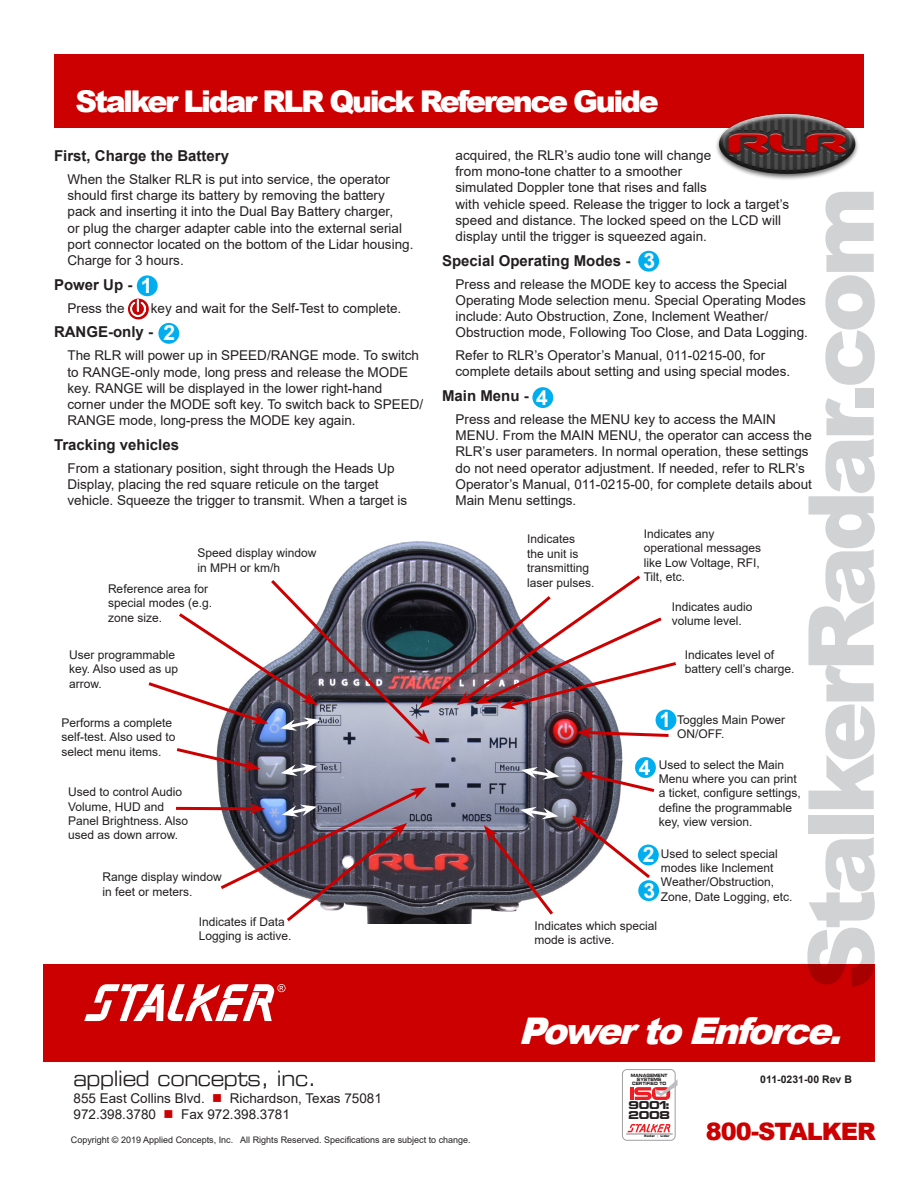
<style>
.page{position:relative;width:918px;height:1188px;background:#fff}
.page>*{position:absolute;margin:0;border:0;box-sizing:border-box;transform-origin:0 0}
.t1{font:900 91.05px "Arial";letter-spacing:-.06em;color:#d1d2d4}
.t2{font:italic 900 36.75px "Arial";color:#fff}
.t3{font:900 30px "Arial";letter-spacing:-.08em;color:#fff}
.t4{font:900 24px "Arial";letter-spacing:-.04em;color:#c00}
.t5{font:21px "Eurostile Extended Two";letter-spacing:-.02em;color:#231f20;scale:.84 1}
.t6{font:700 21px "Arial";color:#fff}
.t7{font:700 15px "Arial";color:#231f20}
.t8{font:13.5px/16.2px "Arial";color:#231f20}
.t9{font:12px/14.4px "Arial";color:#231f20}
.t10{font:700 10.5px "Arial";color:#231f20}
.t11{font:700 9.75px/9.8px "Euro Technic Ext";letter-spacing:-.02em;color:#231f20}
.t12{font:9px "Arial";color:#231f20}
.t13{font:4.35px/4.3px "Eurostile Bold Extended Two";letter-spacing:-.02em;color:#231f20;text-align:center;scale:.78 1}
.t14{font:900 3.3px "Arial";color:#231f20}
.s1{color:#c00}
.s2{font-weight:400;color:#ee1d23}
</style>
<div class="page">
<img style="left:344px;top:541px;width:152px;height:32px">
<div style="left:43px;top:964px;width:832px;height:98px;background:#c00"></div>
<svg style="left:84px;top:984px;width:202px;height:37px"></svg>
<div style="left:622px;top:1069px;width:53px;height:72px;border:1px solid #9d9fa2;border-radius:5px"></div>
<svg style="left:627px;top:1124px;width:43px;height:8px"></svg>
<hr style="left:630px;top:1087px;width:4px;height:13px;background:#ee1d23">
<svg style="left:634px;top:1079px;width:44px;height:21px"></svg>
<hr style="left:626px;top:1134px;width:47px;height:1px;background:#808285">
<div style="left:54px;top:54px;width:810px;height:73px;background:#c00"></div>
<img style="left:714px;top:113px;width:145px;height:67px">
<div style="left:532px;top:387px;width:21px;height:21px;background:#00aeef;border-radius:50%"></div>
<div style="left:638px;top:251px;width:21px;height:21px;background:#00aeef;border-radius:50%"></div>
<div style="left:158px;top:323px;width:21px;height:21px;background:#00aeef;border-radius:50%"></div>
<div style="left:137px;top:275px;width:21px;height:21px;background:#00aeef;border-radius:50%"></div>
<div style="left:128px;top:299px;width:21px;height:20px;background:#c00;border-radius:50%"></div>
<img style="left:130px;top:300px;width:16px;height:17px">
<svg style="left:148px;top:573px;width:529px;height:351px"></svg>
<p class="t3" style="left:75px;top:80px;width:585px">Stalker Lidar RLR Quick Reference Guide</p>
<p class="t7" style="left:54px;top:145px;width:177px">First, Charge the Battery</p>
<p class="t8" style="left:68px;top:171px;width:347px">When the Stalker RLR is put into service, the operator should first charge its battery by removing the battery pack and inserting it into the Dual Bay Battery charger,<br>or plug the charger adapter cable into the external serial port connector located on the bottom of the Lidar housing.<br>Charge for 3 hours.</p>
<p class="t7" style="left:54px;top:274px;width:80px">Power Up -</p>
<p class="t8" style="left:68px;top:300px;width:59px">Press the</p>
<p class="t8" style="left:151px;top:300px;width:252px">key and wait for the Self-Test to complete.</p>
<p class="t7" style="left:54px;top:322px;width:101px">RANGE-only -</p>
<p class="t8" style="left:68px;top:347px;width:357px">The RLR will power up in SPEED/RANGE mode. To switch to RANGE-only mode, long press and release the MODE key. RANGE will be displayed in the lower right-hand corner under the MODE soft key. To switch back to SPEED/ RANGE mode, long-press the MODE key again.</p>
<p class="t7" style="left:54px;top:434px;width:127px">Tracking vehicles</p>
<p class="t8" style="left:68px;top:460px;width:341px">From a stationary position, sight through the Heads Up<br>Display, placing the red square reticule on the target vehicle. Squeeze the trigger to transmit. When a target is</p>
<p class="t8" style="left:456px;top:147px;width:335px">acquired, the RLR’s audio tone will change<br>from mono-tone chatter to a smoother<br>simulated Doppler tone that rises and falls<br>with vehicle speed. Release the trigger to lock a target’s speed and distance. The locked speed on the LCD will display until the trigger is squeezed again.</p>
<p class="t7" style="left:442px;top:250px;width:190px">Special Operating Modes -</p>
<p class="t8" style="left:456px;top:276px;width:354px">Press and release the MODE key to access the Special Operating Mode selection menu. Special Operating Modes include: Auto Obstruction, Zone, Inclement Weather/ Obstruction mode, Following Too Close, and Data Logging.</p>
<p class="t8" style="left:456px;top:347px;width:336px">Refer to RLR’s Operator’s Manual, 011-0215-00, for complete details about setting and using special modes.</p>
<p class="t7" style="left:442px;top:385px;width:88px">Main Menu -</p>
<p class="t8" style="left:456px;top:411px;width:358px">Press and release the MENU key to access the MAIN MENU. From the MAIN MENU, the operator can access the RLR’s user parameters. In normal operation, these settings do not need operator adjustment. If needed, refer to RLR’s Operator’s Manual, 011-0215-00, for complete details about Main Menu settings.</p>
<h1 class="t1" style="left:775px;top:990px;width:805px;rotate:-90deg">StalkerRadar.com</h1>
<p class="t2" style="left:518px;top:1004px;width:338px">PowertoEnforce.</p>
<p class="t6" style="left:644px;top:246px;width:13px">3</p>
<p class="t6" style="left:141px;top:271px;width:13px">1</p>
<p class="t6" style="left:163px;top:318px;width:13px">2</p>
<p class="t6" style="left:536px;top:383px;width:13px">4</p>
<p class="t9" style="left:527px;top:532px;width:69px">Indicates the unit is transmitting laser pulses.</p>
<p class="t9" style="left:644px;top:526px;width:119px">Indicates any operational messages like Low Voltage, RFI,<br>Tilt, etc.</p>
<p class="t9" style="left:672px;top:599px;width:82px">Indicates audio volume level.</p>
<p class="t9" style="left:685px;top:647px;width:111px">Indicates level of battery cell’s charge.</p>
<p class="t9" style="left:677px;top:712px;width:110px">Toggles Main Power<br>ON/OFF.</p>
<p class="t9" style="left:659px;top:757px;width:144px">Used to select the Main<br>Menu where you can print a ticket, configure settings, define the programmable key, view version.</p>
<p class="t9" style="left:661px;top:846px;width:133px">Used to select special modes like Inclement<br>Weather/Obstruction,<br>Zone, Date Logging, etc.</p>
<p class="t9" style="left:535px;top:918px;width:124px">Indicates which special mode is active.</p>
<p class="t9" style="left:198px;top:546px;width:120px">Speed display window in MPH or km/h</p>
<p class="t9" style="left:108px;top:582px;width:106px">Reference area for special modes (e.g. zone size.</p>
<p class="t9" style="left:69px;top:647px;width:111px">User programmable key. Also used as up arrow.</p>
<p class="t9" style="left:62px;top:715px;width:116px">Performs a complete self-test. Also used to select menu items.</p>
<p class="t9" style="left:68px;top:785px;width:122px">Used to control Audio<br>Volume, HUD and<br>Panel Brightness. Also used as down arrow.</p>
<p class="t9" style="left:103px;top:870px;width:121px">Range display window in feet or meters.</p>
<p class="t9" style="left:199px;top:914px;width:94px">Indicates if Data<br>Logging is active.</p>
<p class="t6" style="left:659px;top:705px;width:13px">1</p>
<p class="t6" style="left:639px;top:752px;width:13px">4</p>
<p class="t6" style="left:643px;top:840px;width:13px">2</p>
<p class="t6" style="left:644px;top:876px;width:13px">3</p>
<p class="t5" style="left:74px;top:1064px;width:290px">applied concepts, inc.</p>
<p class="t8" style="left:74px;top:1090px;width:310px">855 East Collins Blvd. <span class="s1">■</span> Richardson, Texas 75081</p>
<p class="t8" style="left:74px;top:1106px;width:218px">972.398.3780 <span class="s1">■</span> Fax 972.398.3781</p>
<p class="t12" style="left:71px;top:1134px;width:401px">Copyright © 2019 Applied Concepts, Inc. All Rights Reserved. Specifications are subject to change.</p>
<p class="t13" style="left:631px;top:1073px;width:49px">MANAGEMENT<br>SYSTEMS<br>CERTIFIED TO</p>
<p class="t11" style="left:629px;top:1100px;width:43px">9001:<br>2008</p>
<p class="t14" style="left:644px;top:1134px;width:27px">Radar <span class="s2">|</span> Lidar</p>
<p class="t10" style="left:760px;top:1072px;width:93px">011-0231-00 Rev B</p>
<p class="t4" style="left:706px;top:1114px;width:172px">800-STALKER</p>
</div>
